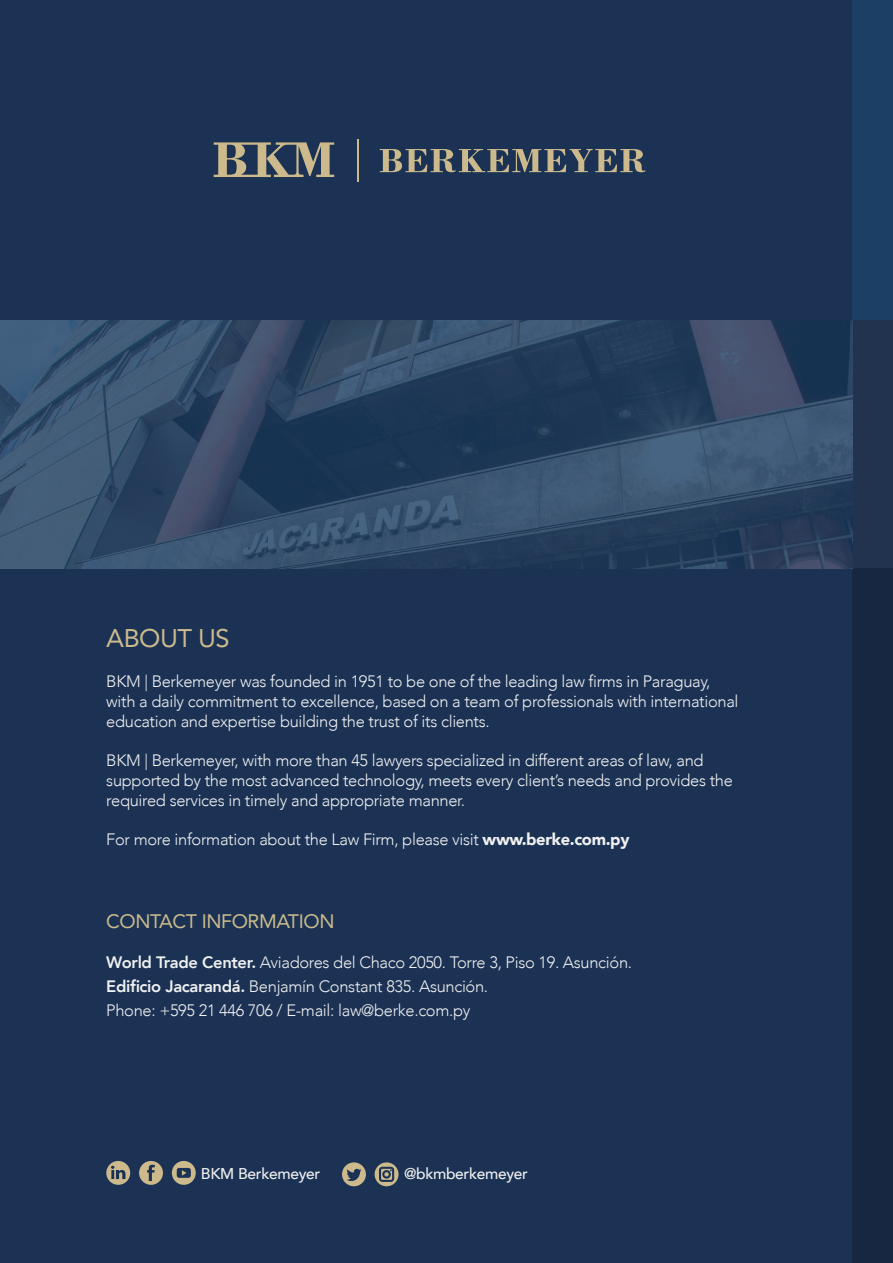
<style>
.page{position:relative;width:893px;height:1263px;background:#fff}
.page>*{position:absolute;margin:0;border:0;box-sizing:border-box;transform-origin:0 0}
.t1{font:25.5px "Avenir";letter-spacing:-.02em;color:#ccba8d}
.t2{font:19.5px "Avenir";letter-spacing:-.02em;color:#ccba8d}
.t3{font:300 16.5px/19.8px "Avenir";letter-spacing:-.02em;color:#f0f0f0}
.t4{font:500 15.6px "Avenir";letter-spacing:-.02em;color:#f0f0f0}
.s1{font-weight:900}
.s2{font-weight:800}
</style>
<div class="page">
<div style="left:0;top:0;width:853px;height:1263px;background:#1b3254"></div>
<div style="left:853px;top:0;width:40px;height:320px;background:#1b3f65"></div>
<div style="left:853px;top:320px;width:40px;height:249px;background:#21334f"></div>
<div style="left:853px;top:569px;width:40px;height:694px;background:#182741"></div>
<svg style="left:0;top:320px;width:853px;height:249px"></svg>
<hr style="left:357px;top:139px;width:2px;height:42px;background:#ccba8d">
<svg style="left:380px;top:149px;width:265px;height:23px"></svg>
<svg style="left:214px;top:142px;width:120px;height:35px"></svg>
<svg style="left:375px;top:1162px;width:23px;height:24px"></svg>
<svg style="left:342px;top:1162px;width:24px;height:24px"></svg>
<svg style="left:172px;top:1161px;width:24px;height:24px"></svg>
<svg style="left:139px;top:1161px;width:24px;height:24px"></svg>
<svg style="left:106px;top:1161px;width:24px;height:24px"></svg>
<h1 class="t1" style="left:106px;top:618px;width:125px">ABOUT US</h1>
<p class="t3" style="left:106px;top:671px;width:634px">BKM | Berkemeyer was founded in 1951 to be one of the leading law firms in Paraguay, with a daily commitment to excellence, based on a team of professionals with international education and expertise building the trust of its clients.</p>
<p class="t3" style="left:106px;top:751px;width:628px">BKM | Berkemeyer, with more than 45 lawyers specialized in different areas of law, and supported by the most advanced technology, meets every client’s needs and provides the required services in timely and appropriate manner.</p>
<p class="t3" style="left:106px;top:830px;width:525px">For more information about the Law Firm, please visit <span class="s1">www.berke.com.py</span></p>
<p class="t2" style="left:106px;top:906px;width:230px">CONTACT INFORMATION</p>
<p class="t3" style="left:106px;top:950px;width:527px;line-height:24px"><span class="s2">World Trade Center.</span> Aviadores del Chaco 2050. Torre 3, Piso 19. Asunción.<br><span class="s2">Edificio Jacarandá.</span> Benjamín Constant 835. Asunción.<br>Phone: +595 21 446 706 / E-mail: law@berke.com.py</p>
<p class="t4" style="left:201px;top:1160px;width:121px">BKM Berkemeyer</p>
<p class="t4" style="left:404px;top:1160px;width:125px">@bkmberkemeyer</p>
</div>
